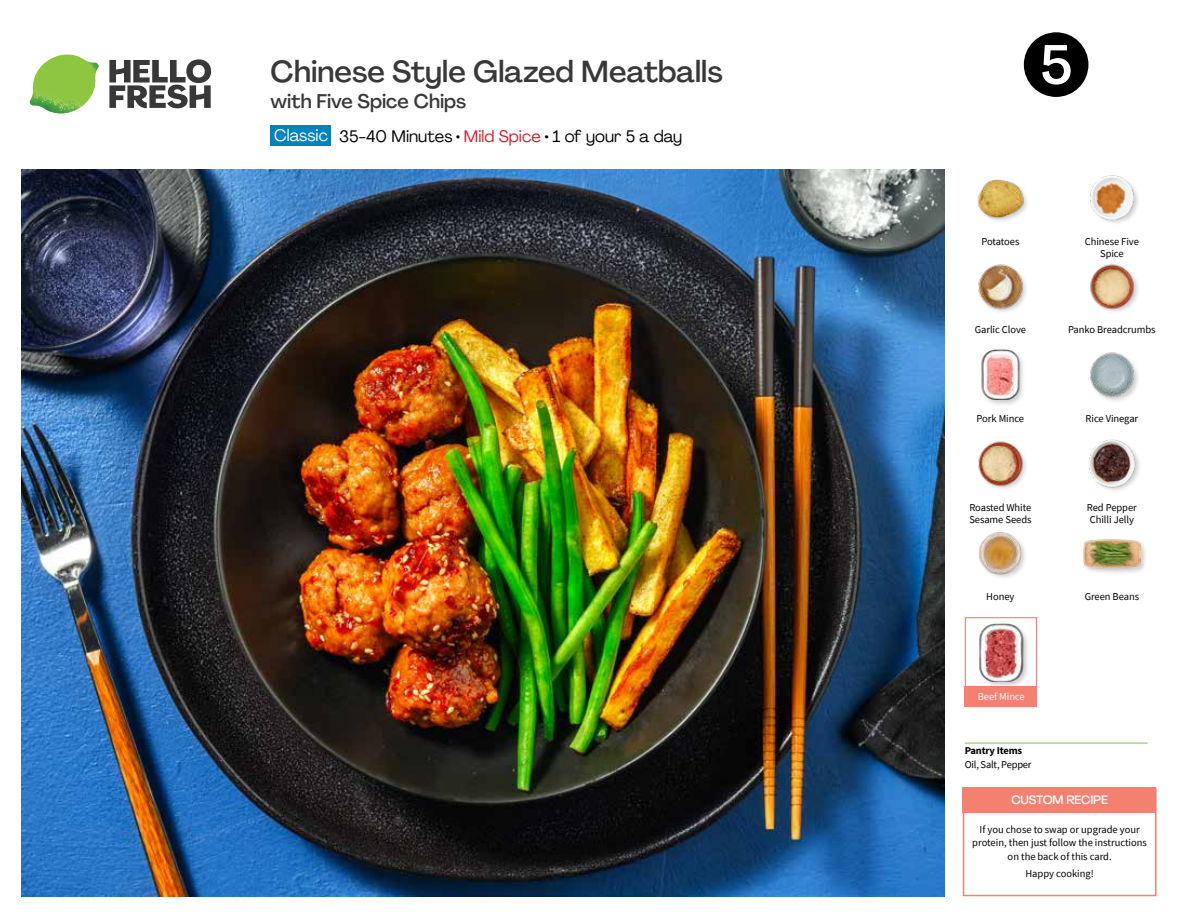
<style>
.page{position:relative;width:1188px;height:918px;background:#fff}
.page>*{position:absolute;margin:0;border:0;box-sizing:border-box;transform-origin:0 0}
.t1{font:500 54px "Agrandir";color:#fff}
.t2{font:500 30px "Agrandir";color:#383839}
.t3{font:500 19.5px "Agrandir";color:#383839}
.t4{font:16.5px "Agrandir";color:#000}
.t5{font:500 12px "Agrandir";letter-spacing:-.01em;color:#fff}
.t6{font:10.5px/12px "Source Sans Pro";letter-spacing:-.005em;color:#000;text-align:center}
.t7{font:700 10.5px "Source Sans Pro";letter-spacing:-.02em;color:#000}
.t8{font:10.5px "Source Sans Pro";letter-spacing:-.005em;color:#fff}
.s1{color:#fff}
.s2{color:#d81b2c}
</style>
<div class="page">
<svg style="left:109px;top:59px;width:102px;height:49px"></svg>
<img style="left:30px;top:55px;width:69px;height:59px">
<img style="left:21px;top:170px;width:924px;height:727px">
<div style="left:963px;top:788px;width:194px;height:108px;border:2px solid #f48070"></div>
<div style="left:963px;top:788px;width:193px;height:25px;background:#f48070"></div>
<hr style="left:965px;top:743px;width:183px;height:1px;background:#82c341">
<div style="left:271px;top:126px;width:60px;height:20px;background:#0083be"></div>
<div style="left:965px;top:617px;width:72px;height:72px;border:1px solid #f48070"></div>
<div style="left:965px;top:686px;width:72px;height:21px;background:#f48070"></div>
<div style="left:978px;top:623px;width:52px;height:65px;background:#000;opacity:.2"></div>
<img style="left:978px;top:624px;width:52px;height:57px">
<img style="left:978px;top:532px;width:47px;height:46px">
<div style="left:1082px;top:537px;width:66px;height:39px;background:#000;opacity:.2"></div>
<img style="left:1083px;top:537px;width:58px;height:39px">
<div style="left:980px;top:348px;width:46px;height:59px;background:#000;opacity:.2"></div>
<img style="left:980px;top:349px;width:46px;height:51px">
<img style="left:978px;top:441px;width:48px;height:48px">
<img style="left:1088px;top:439px;width:52px;height:52px">
<img style="left:1090px;top:352px;width:48px;height:49px">
<img style="left:977px;top:179px;width:50px;height:42px">
<img style="left:978px;top:264px;width:48px;height:48px">
<img style="left:1090px;top:264px;width:48px;height:48px">
<img style="left:1090px;top:175px;width:48px;height:48px">
<svg style="left:1023px;top:32px;width:66px;height:65px"></svg>
<h2 class="t2" style="left:271px;top:53px;width:454px">Chinese Style Glazed Meatballs</h2>
<h3 class="t3" style="left:271px;top:89px;width:197px">with Five Spice Chips</h3>
<h3 class="t4" style="left:274px;top:126px;width:410px"><span class="s1">Classic</span> 35-40 Minutes • <span class="s2">Mild Spice</span> • 1 of your 5 a day</h3>
<h1 class="t1" style="left:1040px;top:31px;width:34px">5</h1>
<p class="t6" style="left:981px;top:235px;width:40px">Potatoes</p>
<p class="t6" style="left:1085px;top:235px;width:56px">Chinese Five<br>Spice</p>
<p class="t6" style="left:975px;top:324px;width:53px">Garlic Clove</p>
<p class="t6" style="left:1068px;top:324px;width:89px">Panko Breadcrumbs</p>
<p class="t6" style="left:977px;top:413px;width:49px">Pork Mince</p>
<p class="t6" style="left:1086px;top:413px;width:54px">Rice Vinegar</p>
<p class="t6" style="left:969px;top:501px;width:64px;text-align:left">Roasted White<br>Sesame Seeds</p>
<p class="t6" style="left:1087px;top:501px;width:51px;text-align:left">Red Pepper<br>Chilli Jelly</p>
<p class="t6" style="left:986px;top:590px;width:30px">Honey</p>
<p class="t6" style="left:1085px;top:590px;width:56px">Green Beans</p>
<p class="t8" style="left:978px;top:690px;width:48px">Beef Mince</p>
<p class="t7" style="left:965px;top:743px;width:59px">Pantry Items</p>
<p class="t6" style="left:965px;top:759px;width:68px">Oil, Salt, Pepper</p>
<p class="t5" style="left:1011px;top:792px;width:98px">CUSTOM RECIPE</p>
<p class="t6" style="left:972px;top:822px;width:176px;line-height:13.5px">If you chose to swap or upgrade your protein, then just follow the instructions on the back of this card.</p>
<p class="t6" style="left:1025px;top:868px;width:70px">Happy cooking!</p>
</div>
